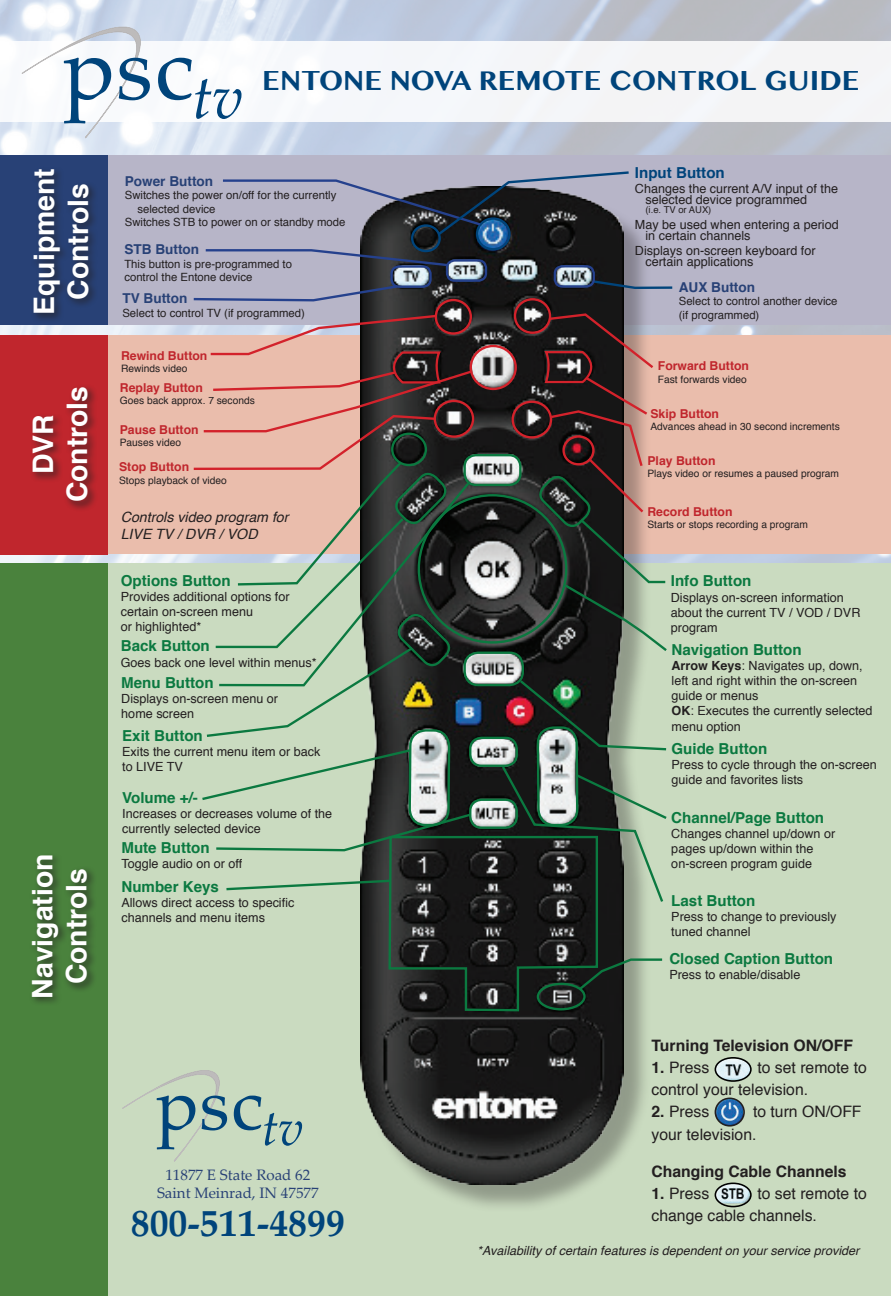
<style>
.page{position:relative;width:891px;height:1296px;background:#fff}
.page>*{position:absolute;margin:0;border:0;box-sizing:border-box;transform-origin:0 0}
.t1{font:italic 61.65px "Palatino Linotype";color:#00447b}
.t2{font:italic 50.4px "Palatino Linotype";color:#00447b}
.t3{font:700 37.8px "Palatino Linotype";color:#00447b}
.t4{font:700 28.35px "Helvetica";color:#fff}
.t5{font:700 27px "Oriya MN";color:#00447b}
.t6{font:15.75px/22.1px "Helvetica";color:#231f20}
.t7{font:700 15.75px "Helvetica";color:#231f20}
.t8{font:700 15.08px "Helvetica";color:#0b7940}
.t9{font:15.08px "Palatino Linotype";color:#284176}
.t10{font:700 15.08px "Helvetica";color:#00447b}
.t11{font:italic 14.17px/17.1px "Helvetica";color:#231f20}
.t12{font:700 13.5px "Helvetica";color:#284176}
.t13{font:12.6px/15.1px "Helvetica";color:#231f20}
.t14{font:italic 12.6px "Helvetica";color:#231f20}
.t15{font:700 12.15px "Helvetica";color:#c0262d}
.t16{font:11.25px/13.5px "Helvetica";color:#231f20}
.t17{font:10.12px "Helvetica";color:#231f20}
.t18{font:9.45px "Helvetica";color:#231f20}
.s1{font-weight:700}
</style>
<div class="page">
<img style="left:0;top:0;width:891px;height:563px">
<div style="left:0;top:41px;width:891px;height:81px;background:#f4f6f9"></div>
<svg style="left:22px;top:26px;width:128px;height:113px"></svg>
<svg style="left:158px;top:58px;width:34px;height:42px"></svg>
<div style="left:108px;top:156px;width:783px;height:169px;background:#b7b5c8"></div>
<div style="left:108px;top:335px;width:783px;height:218px;background:#eabdac"></div>
<div style="left:108px;top:563px;width:783px;height:733px;background:#cadbc0"></div>
<div style="left:0;top:156px;width:108px;height:169px;background:#284176"></div>
<div style="left:0;top:335px;width:108px;height:219px;background:#c0262d"></div>
<div style="left:0;top:563px;width:108px;height:733px;background:#4a823d"></div>
<div style="left:30px;top:166px;width:68px;height:157px;background:#231f20;opacity:.75"></div>
<div style="left:30px;top:383px;width:68px;height:129px;background:#231f20;opacity:.75"></div>
<div style="left:29px;top:853px;width:68px;height:154px;background:#231f20;opacity:.75"></div>
<div style="left:365px;top:191px;width:286px;height:1022px;background:#231f20;opacity:.34"></div>
<img style="left:361px;top:1013px;width:263px;height:172px">
<img style="left:715px;top:1058px;width:36px;height:22px">
<div style="left:715px;top:1057px;width:37px;height:25px;border:2px solid #000;border-radius:50%"></div>
<img style="left:715px;top:1183px;width:35px;height:21px">
<div style="left:715px;top:1183px;width:37px;height:24px;border:2px solid #000;border-radius:50%"></div>
<svg style="left:122px;top:1070px;width:105px;height:92px"></svg>
<svg style="left:234px;top:1096px;width:27px;height:34px"></svg>
<svg style="left:191px;top:171px;width:484px;height:842px"></svg>
<img style="left:715px;top:1098px;width:27px;height:27px">
<div style="left:715px;top:1098px;width:30px;height:29px;border:2px solid #231f20;border-radius:50%"></div>
<p class="t4" style="left:21px;top:315px;width:148px;rotate:-90deg">Equipment</p>
<p class="t4" style="left:55px;top:300px;width:118px;rotate:-90deg">Controls</p>
<p class="t4" style="left:20px;top:474px;width:61px;rotate:-90deg">DVR</p>
<p class="t4" style="left:54px;top:502px;width:118px;rotate:-90deg">Controls</p>
<p class="t4" style="left:20px;top:999px;width:146px;rotate:-90deg">Navigation</p>
<p class="t4" style="left:54px;top:984px;width:118px;rotate:-90deg">Controls</p>
<p class="t1" style="left:192px;top:53px;width:53px">tv</p>
<p class="t5" style="left:262px;top:65px;width:599px">ENTONE NOVA REMOTE CONTROL GUIDE</p>
<p class="t12" style="left:125px;top:170px;width:90px">Power Button</p>
<p class="t16" style="left:125px;top:189px;width:213px">Switches the power on/off for the currently</p>
<p class="t16" style="left:137px;top:203px;width:80px">selected device</p>
<p class="t16" style="left:125px;top:216px;width:222px">Switches STB to power on or standby mode</p>
<p class="t12" style="left:124px;top:239px;width:76px">STB Button</p>
<p class="t16" style="left:124px;top:257px;width:169px">This button is pre-programmed to control the Entone device</p>
<p class="t12" style="left:122px;top:287px;width:67px">TV Button</p>
<p class="t16" style="left:122px;top:306px;width:184px">Select to control TV (if programmed)</p>
<p class="t15" style="left:121px;top:346px;width:88px">Rewind Button</p>
<p class="t17" style="left:121px;top:361px;width:68px">Rewinds video</p>
<p class="t15" style="left:120px;top:378px;width:85px">Replay Button</p>
<p class="t17" style="left:120px;top:393px;width:137px">Goes back approx. 7 seconds</p>
<p class="t15" style="left:120px;top:420px;width:80px">Pause Button</p>
<p class="t17" style="left:120px;top:435px;width:63px">Pauses video</p>
<p class="t15" style="left:119px;top:457px;width:72px">Stop Button</p>
<p class="t17" style="left:119px;top:472px;width:109px">Stops playback of video</p>
<p class="t11" style="left:121px;top:509px;width:169px">Controls video program for<br>LIVE TV / DVR / VOD</p>
<p class="t8" style="left:121px;top:568px;width:112px">Options Button</p>
<p class="t13" style="left:121px;top:589px;width:170px">Provides additional options for certain on-screen menu<br>or highlighted*</p>
<p class="t8" style="left:121px;top:634px;width:91px">Back Button</p>
<p class="t13" style="left:121px;top:655px;width:198px">Goes back one level within menus*</p>
<p class="t8" style="left:121px;top:670px;width:94px">Menu Button</p>
<p class="t13" style="left:121px;top:691px;width:158px">Displays on-screen menu or home screen</p>
<p class="t8" style="left:122px;top:723px;width:82px">Exit Button</p>
<p class="t13" style="left:122px;top:744px;width:200px">Exits the current menu item or back to LIVE TV</p>
<p class="t8" style="left:122px;top:785px;width:77px">Volume +/-</p>
<p class="t13" style="left:122px;top:806px;width:212px">Increases or decreases volume of the currently selected device</p>
<p class="t8" style="left:121px;top:836px;width:90px">Mute Button</p>
<p class="t13" style="left:121px;top:857px;width:122px">Toggle audio on or off</p>
<p class="t8" style="left:121px;top:875px;width:99px">Number Keys</p>
<p class="t13" style="left:121px;top:896px;width:174px">Allows direct access to specific channels and menu items</p>
<p class="t2" style="left:261px;top:1092px;width:44px">tv</p>
<p class="t9" style="left:165px;top:1164px;width:147px">11877 E State Road 62</p>
<p class="t9" style="left:157px;top:1182px;width:163px">Saint Meinrad, IN 47577</p>
<p class="t3" style="left:131px;top:1196px;width:216px">800-511-4899</p>
<p class="t10" style="left:635px;top:161px;width:91px">Input Button</p>
<p class="t13" style="left:645px;top:184px;width:194px;line-height:11.2px;text-indent:-11px">Changes the current A/V input of the selected device programmed</p>
<p class="t18" style="left:645px;top:203px;width:67px">(i.e. TV or AUX)</p>
<p class="t13" style="left:645px;top:219px;width:195px;line-height:11.2px;text-indent:-11px">May be used when entering a period in certain channels</p>
<p class="t13" style="left:645px;top:245px;width:172px;line-height:11.2px;text-indent:-11px">Displays on-screen keyboard for certain applications</p>
<p class="t12" style="left:679px;top:276px;width:78px">AUX Button</p>
<p class="t16" style="left:679px;top:295px;width:160px">Select to control another device (if programmed)</p>
<p class="t15" style="left:658px;top:356px;width:93px">Forward Button</p>
<p class="t17" style="left:658px;top:371px;width:91px">Fast forwards video</p>
<p class="t15" style="left:650px;top:404px;width:70px">Skip Button</p>
<p class="t17" style="left:650px;top:419px;width:191px">Advances ahead in 30 second increments</p>
<p class="t15" style="left:647px;top:451px;width:70px">Play Button</p>
<p class="t17" style="left:647px;top:466px;width:193px">Plays video or resumes a paused program</p>
<p class="t15" style="left:647px;top:502px;width:87px">Record Button</p>
<p class="t17" style="left:647px;top:517px;width:162px">Starts or stops recording a program</p>
<p class="t8" style="left:671px;top:569px;width:82px">Info Button</p>
<p class="t13" style="left:671px;top:590px;width:191px">Displays on-screen information about the current TV / VOD / DVR program</p>
<p class="t8" style="left:672px;top:638px;width:132px">Navigation Button</p>
<p class="t13" style="left:672px;top:659px;width:193px"><span class="s1">Arrow Keys</span>: Navigates up, down, left and right within the on-screen guide or menus</p>
<p class="t13" style="left:672px;top:704px;width:202px"><span class="s1">OK</span>: Executes the currently selected menu option</p>
<p class="t8" style="left:672px;top:737px;width:97px">Guide Button</p>
<p class="t13" style="left:672px;top:758px;width:207px">Press to cycle through the on-screen guide and favorites lists</p>
<p class="t8" style="left:671px;top:806px;width:154px">Channel/Page Button</p>
<p class="t13" style="left:671px;top:827px;width:165px">Changes channel up/down or pages up/down within the on-screen program guide</p>
<p class="t8" style="left:671px;top:888px;width:85px">Last Button</p>
<p class="t13" style="left:671px;top:909px;width:167px">Press to change to previously tuned channel</p>
<p class="t8" style="left:669px;top:946px;width:165px">Closed Caption Button</p>
<p class="t13" style="left:669px;top:967px;width:132px">Press to enable/disable</p>
<p class="t7" style="left:652px;top:1033px;width:203px">Turning Television ON/OFF</p>
<p class="t6" style="left:652px;top:1057px;width:59px"><span class="s1">1.</span> Press</p>
<p class="t6" style="left:652px;top:1057px;width:217px;text-indent:106px">to set remote to control your television.</p>
<p class="t6" style="left:652px;top:1101px;width:59px"><span class="s1">2.</span> Press</p>
<p class="t6" style="left:652px;top:1101px;width:212px;text-indent:102px">to turn ON/OFF your television.</p>
<p class="t7" style="left:652px;top:1159px;width:197px">Changing Cable Channels</p>
<p class="t6" style="left:652px;top:1183px;width:59px"><span class="s1">1.</span> Press</p>
<p class="t6" style="left:652px;top:1183px;width:217px;text-indent:106px">to set remote to change cable channels.</p>
<p class="t14" style="left:477px;top:1241px;width:384px">*Availability of certain features is dependent on your service provider</p>
</div>
